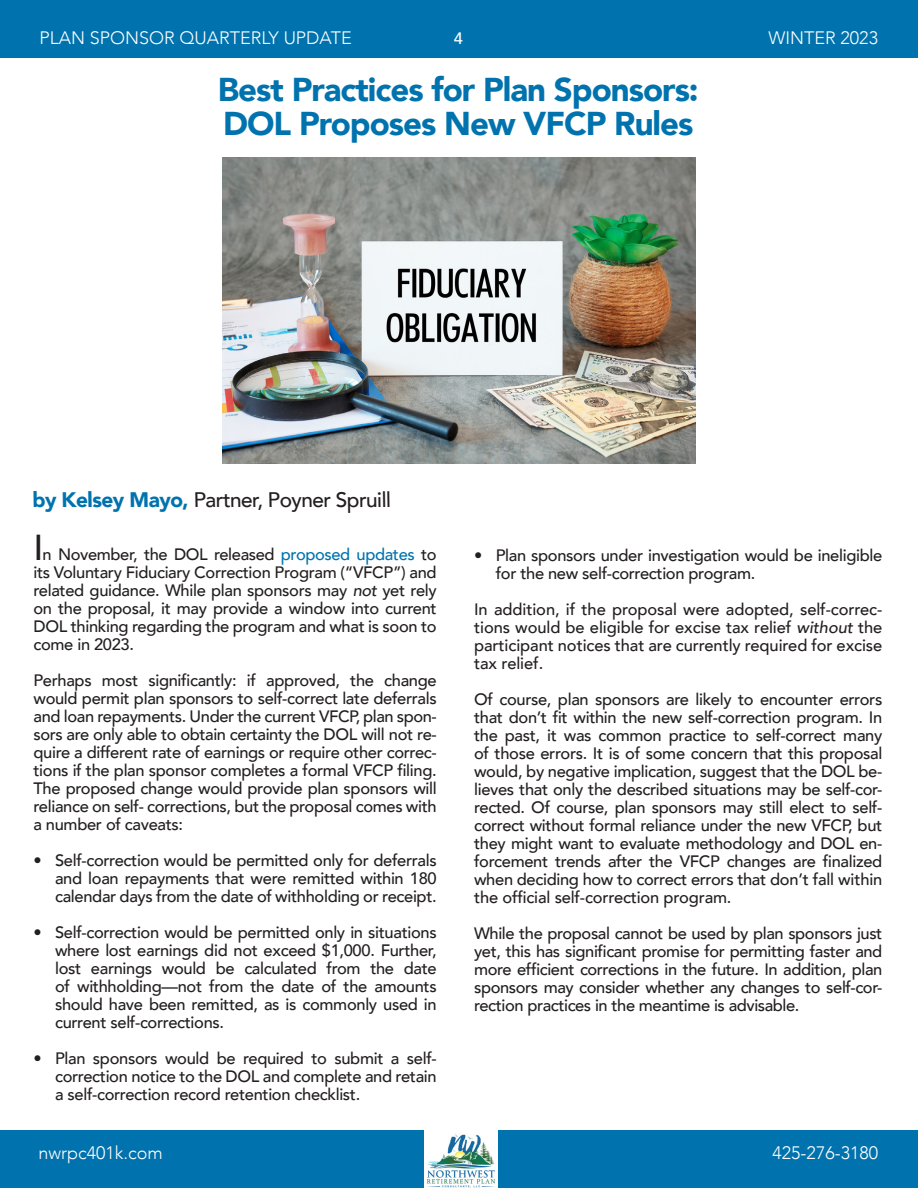
<style>
.page{position:relative;width:918px;height:1188px;background:#fff}
.page>*{position:absolute;margin:0;border:0;box-sizing:border-box;transform-origin:0 0}
.t1{font:900 33px "Avenir";letter-spacing:-.03em;color:#0073ae}
.t2{font:500 21px "Avenir";color:#231f20}
.t3{font:300 18px "Avenir";color:#fff}
.t4{font:500 16.5px/18px "Avenir";letter-spacing:-.02em;color:#231f20;text-align:justify}
.t5{font:500 16.5px "Avenir";color:#fff}
.s1{font-weight:900;color:#0073ae}
.s2{font-size:36px}
.s3{color:#0073ae}
.s4{font-style:italic}
</style>
<div class="page">
<div style="left:0;top:0;width:918px;height:58px;background:#0073ae"></div>
<div style="left:0;top:1130px;width:918px;height:58px;background:#0073ae"></div>
<img style="left:222px;top:158px;width:473px;height:305px">
<img style="left:424px;top:1130px;width:73px;height:58px">
<p class="t3" style="left:39px;top:27px;width:314px">PLAN SPONSOR QUARTERLY UPDATE</p>
<p class="t3" style="left:769px;top:27px;width:111px">WINTER 2023</p>
<p class="t1" style="left:218px;top:61px;width:482px">Best Practices for Plan Sponsors:</p>
<p class="t1" style="left:223px;top:95px;width:472px">DOL Proposes New VFCP Rules</p>
<p class="t5" style="left:454px;top:23px;width:11px">4</p>
<p class="t2" style="left:32px;top:482px;width:361px"><span class="s1">by Kelsey Mayo,</span> Partner, Poyner Spruill</p>
<p class="t4" style="left:33px;top:544px;width:405px"><span class="s2">I</span>n November, the DOL released <span class="s3">proposed updates</span> to its Voluntary Fiduciary Correction Program (“VFCP”) and related guidance. While plan sponsors may <span class="s4">not</span> yet rely on the proposal, it may provide a window into current DOL thinking regarding the program and what is soon to come in 2023.</p>
<p class="t4" style="left:33px;top:670px;width:405px">Perhaps most significantly: if approved, the change would permit plan sponsors to self-correct late deferrals and loan repayments. Under the current VFCP, plan spon&shy;sors are only able to obtain certainty the DOL will not re&shy;quire a different rate of earnings or require other correc&shy;tions if the plan sponsor completes a formal VFCP filing.<br>The proposed change would provide plan sponsors will reliance on self- corrections, but the proposal comes with a number of caveats:</p>
<p class="t4" style="left:55px;top:850px;width:383px;text-indent:-22px">• Self-correction would be permitted only for deferrals and loan repayments that were remitted within 180 calendar days from the date of withholding or receipt.</p>
<p class="t4" style="left:55px;top:922px;width:383px;text-indent:-22px">• Self-correction would be permitted only in situations where lost earnings did not exceed $1,000. Further, lost earnings would be calculated from the date of withholding—not from the date of the amounts should have been remitted, as is commonly used in current self-corrections.</p>
<p class="t4" style="left:55px;top:1048px;width:383px;text-indent:-22px">• Plan sponsors would be required to submit a self&shy;correction notice to the DOL and complete and retain a self-correction record retention checklist.</p>
<p class="t4" style="left:496px;top:545px;width:388px;text-indent:-22px">• Plan sponsors under investigation would be ineligible for the new self-correction program.</p>
<p class="t4" style="left:474px;top:599px;width:410px">In addition, if the proposal were adopted, self-correc&shy;tions would be eligible for excise tax relief <span class="s4">without</span> the participant notices that are currently required for excise tax relief.</p>
<p class="t4" style="left:474px;top:689px;width:410px">Of course, plan sponsors are likely to encounter errors that don’t fit within the new self-correction program. In the past, it was common practice to self-correct many of those errors. It is of some concern that this proposal would, by negative implication, suggest that the DOL be&shy;lieves that only the described situations may be self-cor&shy;rected. Of course, plan sponsors may still elect to self&shy;correct without formal reliance under the new VFCP, but they might want to evaluate methodology and DOL en&shy;forcement trends after the VFCP changes are finalized when deciding how to correct errors that don’t fall within the official self-correction program.</p>
<p class="t4" style="left:474px;top:923px;width:410px">While the proposal cannot be used by plan sponsors just yet, this has significant promise for permitting faster and more efficient corrections in the future. In addition, plan sponsors may consider whether any changes to self-cor&shy;rection practices in the meantime is advisable.</p>
<p class="t3" style="left:38px;top:1142px;width:126px">nwrpc401k.com</p>
<p class="t3" style="left:773px;top:1142px;width:107px">425-276-3180</p>
</div>
